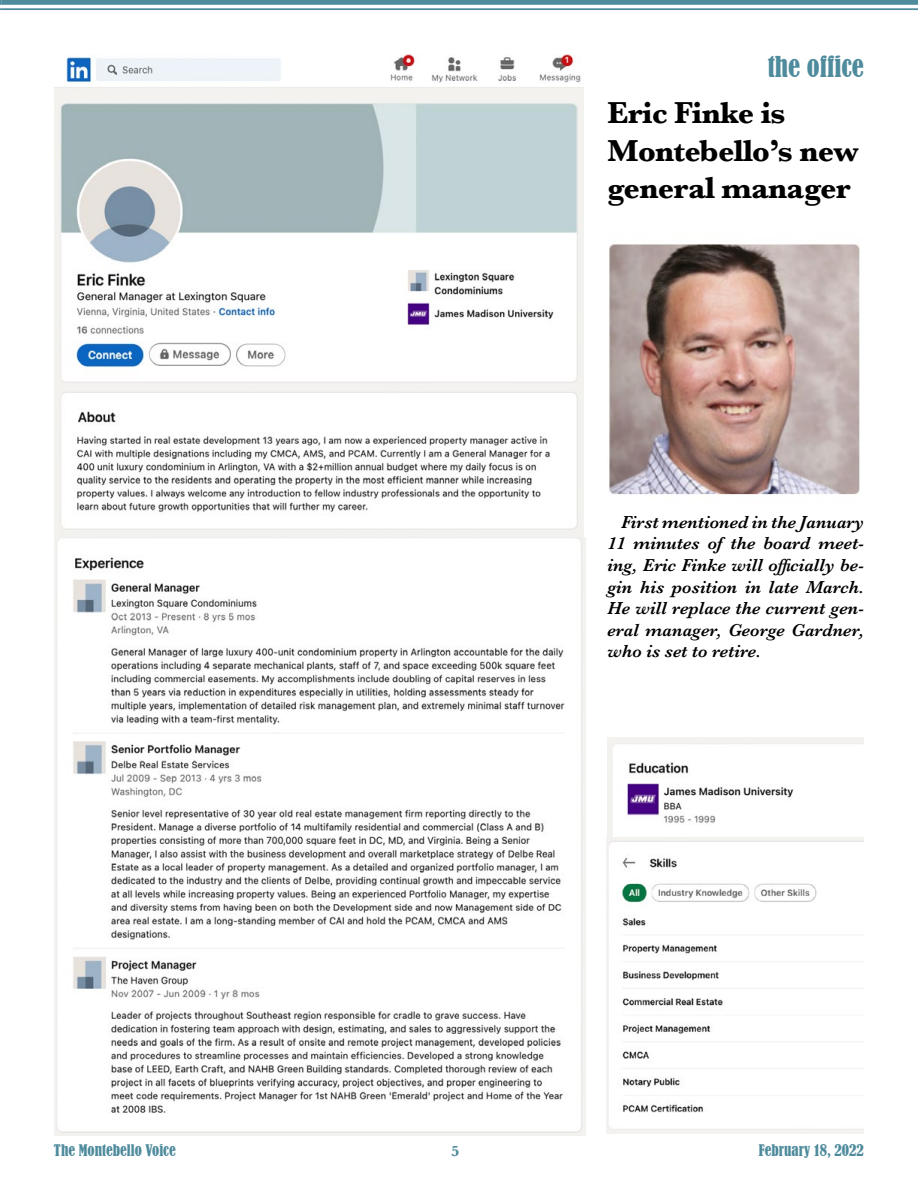
<style>
.page{position:relative;width:918px;height:1188px;background:#fff}
.page>*{position:absolute;margin:0;border:0;box-sizing:border-box;transform-origin:0 0}
.t1{font:700 31.5px/37.8px "Baskerville";letter-spacing:-.02em;color:#000}
.t2{font:condensed 27px "Bernard";color:#4e8b9c}
.t3{font:italic 600 18px/21.6px "Baskerville";color:#000;text-align:justify}
.t4{font:condensed 15px "Bernard";color:#4e8b9c}
.t5{font:700 15px "Baskerville";color:#4e8b9c}
</style>
<div class="page">
<svg style="left:0;top:0;width:2px;height:10px"></svg>
<div style="left:2px;top:0;width:916px;height:5px;background:#4e8b9c"></div>
<hr style="left:2px;top:8px;width:916px;height:2px;background:#4e8b9c">
<img style="left:54px;top:54px;width:530px;height:483px">
<img style="left:606px;top:837px;width:258px;height:297px">
<img style="left:54px;top:537px;width:531px;height:599px">
<img style="left:609px;top:244px;width:250px;height:251px">
<img style="left:608px;top:738px;width:256px;height:99px">
<h2 class="t2" style="left:768px;top:50px;width:98px">the office</h2>
<h1 class="t1" style="left:608px;top:94px;width:252px">Eric Finke is<br>Montebello’s new general manager</h1>
<p class="t3" style="left:608px;top:511px;width:258px;text-indent:14px">First mentioned in the January 11 minutes of the board meet&shy;ing, Eric Finke will officially be&shy;gin his position in late March.<br>He will replace the current gen&shy;eral manager, George Gardner, who is set to retire.</p>
<p class="t4" style="left:54px;top:1141px;width:123px">The Montebello Voice</p>
<p class="t5" style="left:451px;top:1140px;width:10px">5</p>
<p class="t4" style="left:759px;top:1141px;width:107px">February 18, 2022</p>
</div>
